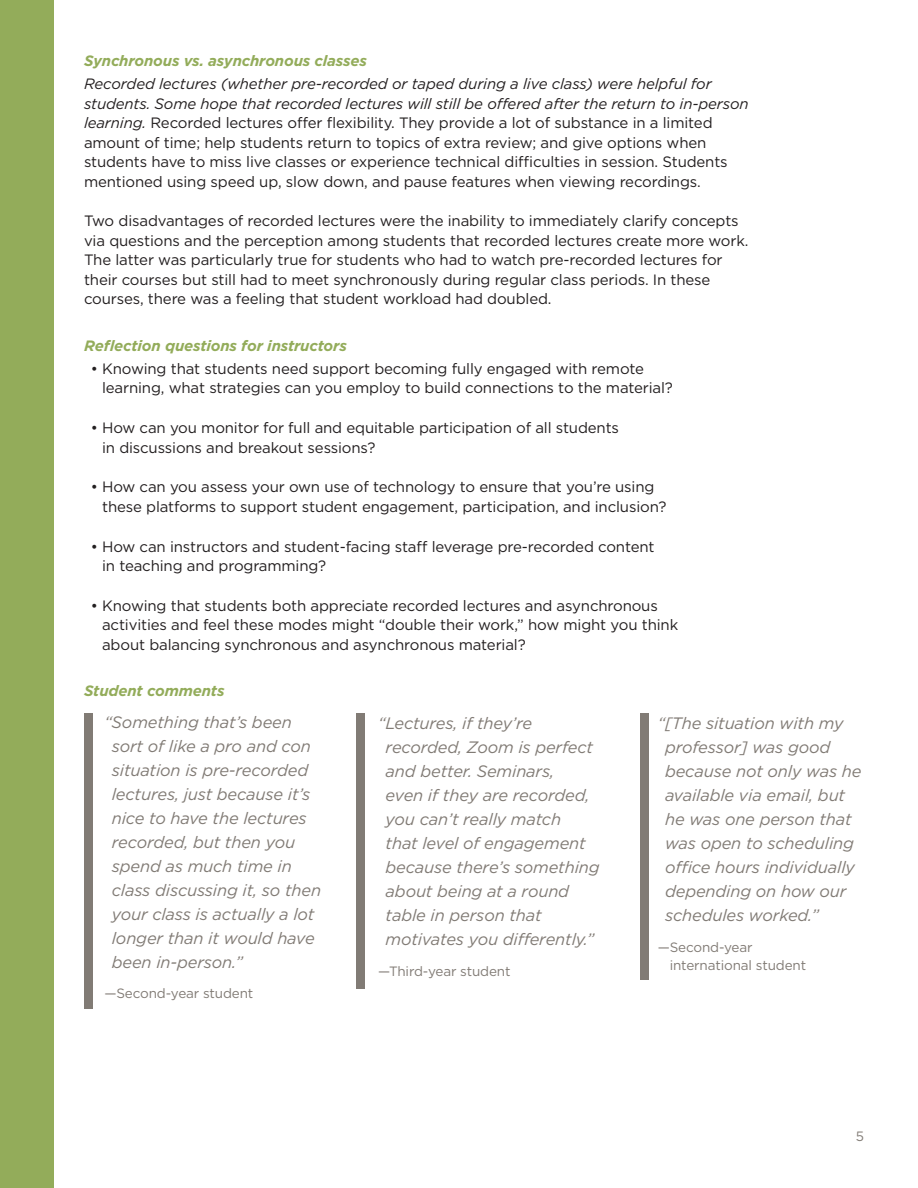
<style>
.page{position:relative;width:918px;height:1188px;background:#fff}
.page>*{position:absolute;margin:0;border:0;box-sizing:border-box;transform-origin:0 0}
.Body_Copy_10_13{font:italic 16.5px/24px "Gotham";letter-spacing:-.01em;color:#817b75}
.Body_Copy_10_13-2{font:15px/19.5px "Gotham";letter-spacing:-.01em;color:#231f20}
.Body_Subhead___Itali{font:italic 700 15px "Gotham";letter-spacing:-.01em;color:#93ac5a}
.Body_Copy_10_13-3{font:13.5px/18px "Gotham";letter-spacing:-.01em;color:#817b75}
.s1{font-style:italic}
</style>
<div class="page">
<div style="left:0;top:0;width:54px;height:1188px;background:#93ac5a"></div>
<div style="left:356px;top:713px;width:8px;height:275px;background:#817b75"></div>
<div style="left:640px;top:713px;width:9px;height:267px;background:#817b75"></div>
<div style="left:84px;top:713px;width:8px;height:296px;background:#817b75"></div>
<p class="Body_Subhead___Itali" style="left:84px;top:51px;width:284px">Synchronous vs. asynchronous classes</p>
<p class="Body_Copy_10_13-2" style="left:84px;top:74px;width:666px"><span class="s1">Recorded lectures (whether pre-recorded or taped during a live class) were helpful for students. Some hope that recorded lectures will still be offered after the return to in-person learning.</span> Recorded lectures offer flexibility. They provide a lot of substance in a limited amount of time; help students return to topics of extra review; and give options when students have to miss live classes or experience technical difficulties in session. Students mentioned using speed up, slow down, and pause features when viewing recordings.</p>
<p class="Body_Copy_10_13-2" style="left:84px;top:211px;width:666px">Two disadvantages of recorded lectures were the inability to immediately clarify concepts via questions and the perception among students that recorded lectures create more work.<br>The latter was particularly true for students who had to watch pre-recorded lectures for their courses but still had to meet synchronously during regular class periods. In these courses, there was a feeling that student workload had doubled.</p>
<p class="Body_Subhead___Itali" style="left:84px;top:336px;width:264px">Reflection questions for instructors</p>
<p class="Body_Copy_10_13-2" style="left:102px;top:358px;width:572px;text-indent:-11px">• Knowing that students need support becoming fully engaged with remote learning, what strategies can you employ to build connections to the material?</p>
<p class="Body_Copy_10_13-2" style="left:102px;top:418px;width:518px;text-indent:-11px">• How can you monitor for full and equitable participation of all students in discussions and breakout sessions?</p>
<p class="Body_Copy_10_13-2" style="left:102px;top:477px;width:566px;text-indent:-11px">• How can you assess your own use of technology to ensure that you’re using these platforms to support student engagement, participation, and inclusion?</p>
<p class="Body_Copy_10_13-2" style="left:102px;top:536px;width:554px;text-indent:-11px">• How can instructors and student-facing staff leverage pre-recorded content in teaching and programming?</p>
<p class="Body_Copy_10_13-2" style="left:102px;top:595px;width:578px;text-indent:-11px">• Knowing that students both appreciate recorded lectures and asynchronous activities and feel these modes might “double their work,” how might you think about balancing synchronous and asynchronous material?</p>
<p class="Body_Subhead___Itali" style="left:84px;top:681px;width:142px">Student comments</p>
<p class="Body_Copy_10_13" style="left:386px;top:711px;width:216px;text-indent:-7px">“Lectures, if they’re recorded, Zoom is perfect and better. Seminars,<br>even if they are recorded, you can’t really match<br>that level of engagement because there’s something about being at a round table in person that motivates you differently.”</p>
<p class="Body_Copy_10_13-3" style="left:378px;top:962px;width:134px">—Third-year student</p>
<p class="Body_Copy_10_13" style="left:112px;top:709px;width:211px;text-indent:-7px">“Something that’s been sort of like a pro and con situation is pre-recorded lectures, just because it’s nice to have the lectures recorded, but then you spend as much time in class discussing it, so then your class is actually a lot longer than it would have been in-person.”</p>
<p class="Body_Copy_10_13-3" style="left:104px;top:984px;width:150px">—Second-year student</p>
<p class="Body_Copy_10_13" style="left:665px;top:711px;width:198px;text-indent:-7px">“[The situation with my professor] was good because not only was he available via email, but he was one person that was open to scheduling office hours individually depending on how our schedules worked.”</p>
<p class="Body_Copy_10_13-3" style="left:670px;top:938px;width:138px;text-indent:-12px">—Second-year international student</p>
<p class="Body_Copy_10_13-3" style="left:856px;top:1127px;width:10px">5</p>
</div>
